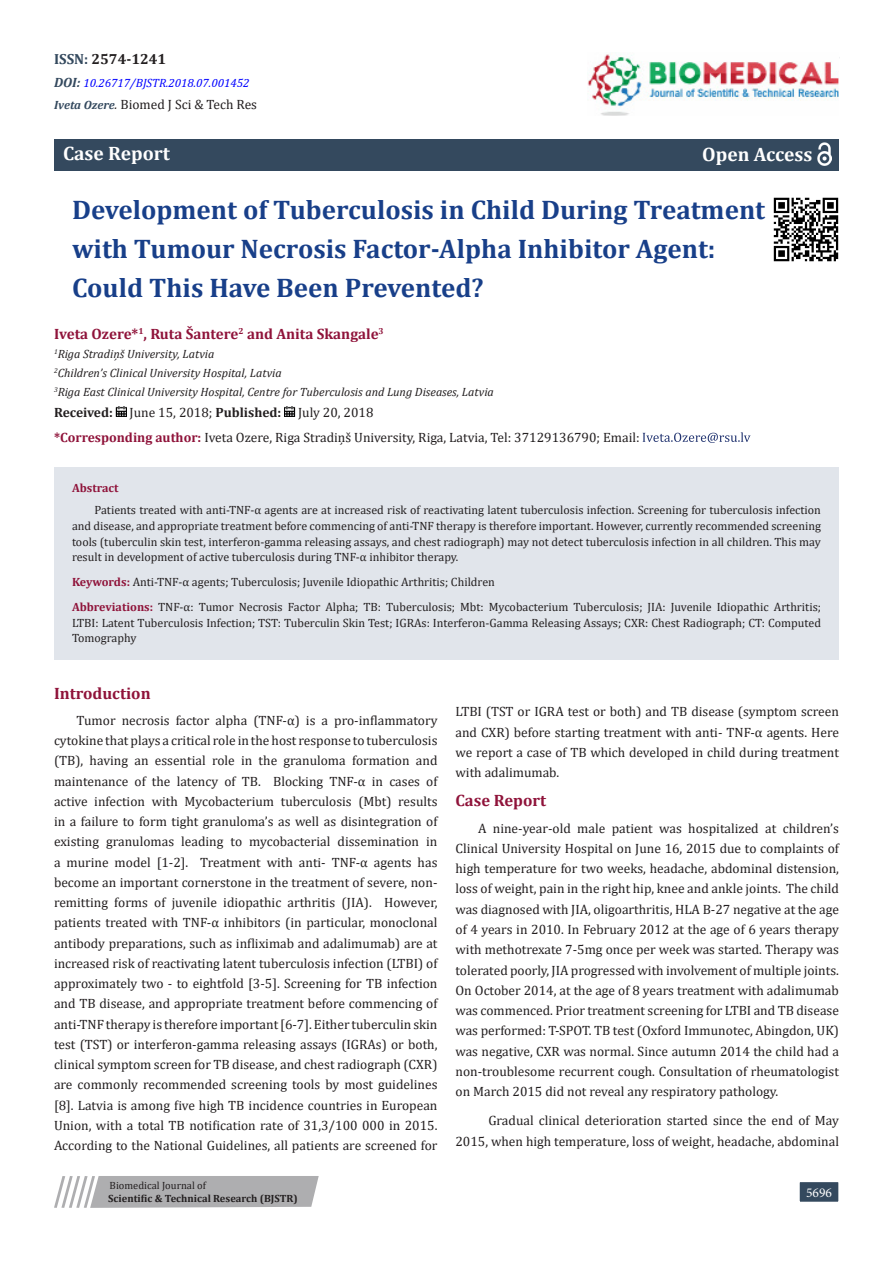
<style>
.page{position:relative;width:893px;height:1263px;background:#fff}
.page>*{position:absolute;margin:0;border:0;box-sizing:border-box;transform-origin:0 0}
.t1{font:700 27px/39px "Cambria";color:#183f89}
.t2{font:700 19.5px "Cambria";color:#fff}
.t3{font:700 16.5px "Cambria";color:#8f133a}
.t4{font:700 15px "Cambria";color:#8f133a}
.t5{font:700 14.7px "Cambria";color:#231f20}
.t6{font:13.5px/20.2px "Cambria";color:#231f20;text-align:justify}
.t7{font:13.5px "Minion Pro";color:#fff}
.t8{font:12px/15.8px "Cambria";color:#231f20;text-align:justify}
.t9{font:italic 12px "Cambria";color:#231f20}
.t10{font:italic 12px "Cambria";color:#00f}
.t11{font:700 12px "Cambria";color:#8f133a}
.t12{font:700 10.5px "Cambria";color:#231f20}
.t13{font:10.5px "Cambria";color:#231f20}
.s1{color:#34495e}
.s2{font-weight:700;font-size:13.5px;color:#34495e}
.s3{font-weight:700;font-style:italic;font-size:12px;color:#34495e}
.s4{font-style:italic}
.s5{font-weight:700}
.s6{font-weight:700;color:#8f133a}
</style>
<div class="page">
<img style="left:587px;top:54px;width:252px;height:62px">
<div style="left:54px;top:139px;width:785px;height:32px;background:#34495e"></div>
<img style="left:817px;top:143px;width:14px;height:23px">
<svg style="left:116px;top:406px;width:11px;height:11px"></svg>
<svg style="left:284px;top:406px;width:11px;height:11px"></svg>
<svg style="left:643px;top:432px;width:107px;height:11px"></svg>
<svg style="left:54px;top:1176px;width:265px;height:32px;background:#b8b8ba"></svg>
<div style="left:799px;top:1181px;width:40px;height:21px;background:#34495e"></div>
<div style="left:798px;top:1180px;width:42px;height:23px;border:2px solid #fff"></div>
<div style="left:54px;top:467px;width:785px;height:193px;background:#e1e5eb"></div>
<img style="left:773px;top:197px;width:66px;height:65px">
<p class="t5" style="left:54px;top:49px;width:114px"><span class="s1">ISSN:</span> 2574-1241</p>
<p class="t10" style="left:54px;top:74px;width:197px"><span class="s2">DOI:</span> 10.26717/BJSTR.2018.07.001452</p>
<p class="t6" style="left:54px;top:95px;width:205px"><span class="s3">Iveta Ozere</span><span class="s4">.</span> Biomed J Sci &amp; Tech Res</p>
<p class="t2" style="left:63px;top:140px;width:108px">Case Report</p>
<p class="t1" style="left:72px;top:189px;width:695px">Development of Tuberculosis in Child During Treatment with Tumour Necrosis Factor-Alpha Inhibitor Agent:<br>Could This Have Been Prevented?</p>
<p class="t4" style="left:54px;top:323px;width:331px">Iveta Ozere*<sup>1</sup>, Ruta Šantere<sup>2</sup> and Anita Skangale<sup>3</sup></p>
<p class="t9" style="left:54px;top:346px;width:162px"><sup>1</sup>Riga Stradiņš University, Latvia</p>
<p class="t9" style="left:54px;top:364px;width:229px"><sup>2</sup>Children’s Clinical University Hospital, Latvia</p>
<p class="t9" style="left:54px;top:383px;width:441px"><sup>3</sup>Riga East Clinical University Hospital, Centre for Tuberculosis and Lung Diseases, Latvia</p>
<p class="t6" style="left:54px;top:402px;width:321px"><span class="s5">Received:</span> June 15, 2018; <span class="s5">Published:</span> July 20, 2018</p>
<p class="t6" style="left:54px;top:427px;width:587px"><span class="s6">*Corresponding author:</span> Iveta Ozere, Riga Stradiņš University, Riga, Latvia, Tel: 37129136790; Email:</p>
<p class="t2" style="left:702px;top:140px;width:112px">Open Access</p>
<p class="t11" style="left:72px;top:480px;width:48px">Abstract</p>
<p class="t8" style="left:72px;top:502px;width:750px;text-indent:22px">Patients treated with anti-TNF-α agents are at increased risk of reactivating latent tuberculosis infection. Screening for tuberculosis infection and disease, and appropriate treatment before commencing of anti-TNF therapy is therefore important. However, currently recommended screening tools (tuberculin skin test, interferon-gamma releasing assays, and chest radiograph) may not detect tuberculosis infection in all children. This may result in development of active tuberculosis during TNF-α inhibitor therapy.</p>
<p class="t8" style="left:72px;top:574px;width:424px"><span class="s6">Keywords:</span> Anti-TNF-α agents; Tuberculosis; Juvenile Idiopathic Arthritis; Children</p>
<p class="t8" style="left:72px;top:599px;width:750px"><span class="s6">Abbreviations:</span> TNF-α: Tumor Necrosis Factor Alpha; TB: Tuberculosis; Mbt: Mycobacterium Tuberculosis; JIA: Juvenile Idiopathic Arthritis; LTBI: Latent Tuberculosis Infection; TST: Tuberculin Skin Test; IGRAs: Interferon-Gamma Releasing Assays; CXR: Chest Radiograph; CT: Computed Tomography</p>
<p class="t3" style="left:54px;top:681px;width:98px">Introduction</p>
<p class="t6" style="left:54px;top:710px;width:385px;text-indent:22px">Tumor necrosis factor alpha (TNF-α) is a pro-inflammatory cytokine that plays a critical role in the host response to tuberculosis (TB), having an essential role in the granuloma formation and maintenance of the latency of TB. Blocking TNF-α in cases of active infection with Mycobacterium tuberculosis (Mbt) results in a failure to form tight granuloma’s as well as disintegration of existing granulomas leading to mycobacterial dissemination in a murine model [1-2]. Treatment with anti- TNF-α agents has become an important cornerstone in the treatment of severe, non&shy;remitting forms of juvenile idiopathic arthritis (JIA). However, patients treated with TNF-α inhibitors (in particular, monoclonal antibody preparations, such as infliximab and adalimumab) are at increased risk of reactivating latent tuberculosis infection (LTBI) of approximately two - to eightfold [3-5]. Screening for TB infection and TB disease, and appropriate treatment before commencing of anti-TNF therapy is therefore important [6-7]. Either tuberculin skin test (TST) or interferon-gamma releasing assays (IGRAs) or both, clinical symptom screen for TB disease, and chest radiograph (CXR) are commonly recommended screening tools by most guidelines [8]. Latvia is among five high TB incidence countries in European Union, with a total TB notification rate of 31,3/100 000 in 2015.<br>According to the National Guidelines, all patients are screened for</p>
<p class="t6" style="left:455px;top:702px;width:385px">LTBI (TST or IGRA test or both) and TB disease (symptom screen and CXR) before starting treatment with anti- TNF-α agents. Here we report a case of TB which developed in child during treatment with adalimumab.</p>
<p class="t3" style="left:455px;top:789px;width:92px">Case Report</p>
<p class="t6" style="left:455px;top:818px;width:385px;text-indent:22px">A nine-year-old male patient was hospitalized at children’s Clinical University Hospital on June 16, 2015 due to complaints of high temperature for two weeks, headache, abdominal distension, loss of weight, pain in the right hip, knee and ankle joints. The child was diagnosed with JIA, oligoarthritis, HLA B-27 negative at the age of 4 years in 2010. In February 2012 at the age of 6 years therapy with methotrexate 7-5mg once per week was started. Therapy was tolerated poorly, JIA progressed with involvement of multiple joints.<br>On October 2014, at the age of 8 years treatment with adalimumab was commenced. Prior treatment screening for LTBI and TB disease was performed: T-SPOT. TB test (Oxford Immunotec, Abingdon, UK) was negative, CXR was normal. Since autumn 2014 the child had a non-troublesome recurrent cough. Consultation of rheumatologist on March 2015 did not reveal any respiratory pathology.</p>
<p class="t6" style="left:455px;top:1110px;width:385px;text-align:right">Gradual clinical deterioration started since the end of May<br>2015, when high temperature, loss of weight, headache, abdominal</p>
<p class="t13" style="left:110px;top:1179px;width:98px">Biomedical Journal of</p>
<p class="t12" style="left:108px;top:1191px;width:191px">Scientific &amp; Technical Research (BJSTR)</p>
<p class="t7" style="left:806px;top:1183px;width:27px">5696</p>
</div>
